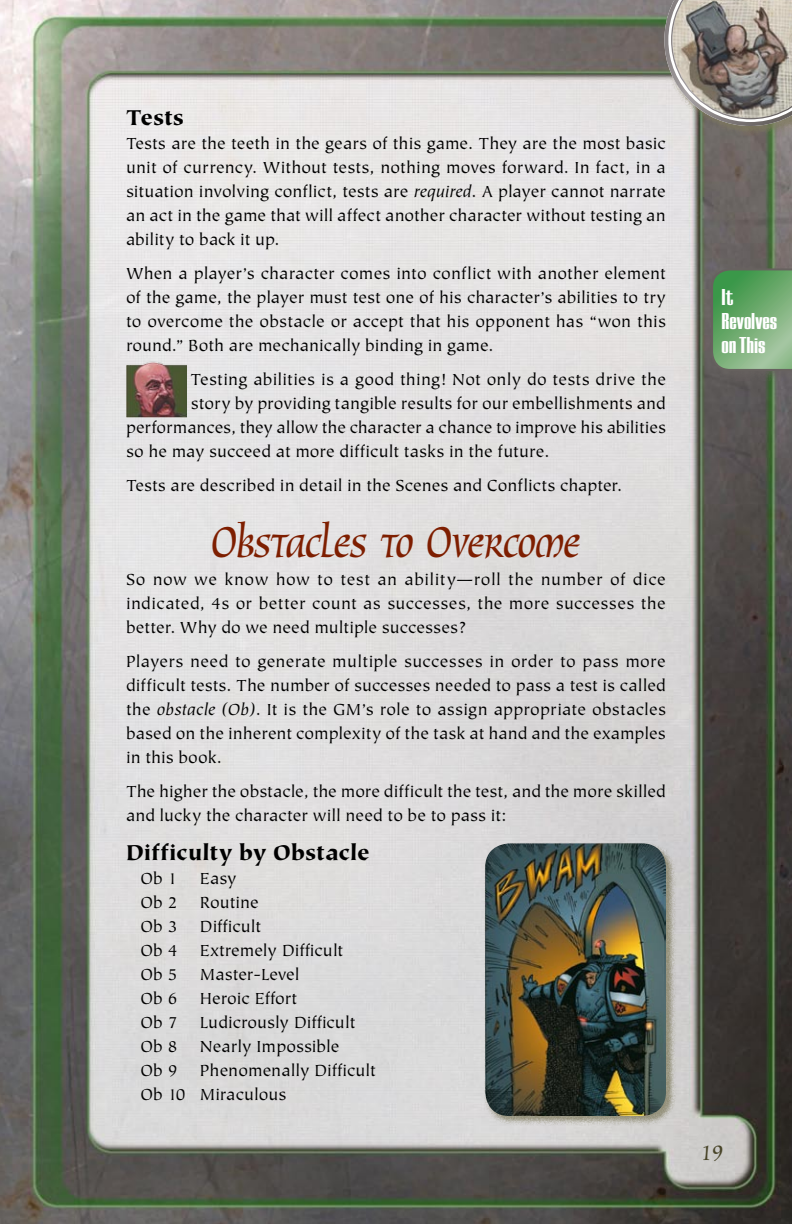
<style>
.page{position:relative;width:792px;height:1224px;background:#fff}
.page>*{position:absolute;margin:0;border:0;box-sizing:border-box;transform-origin:0 0}
.t1{font:50px "Oxford";letter-spacing:-.03em;color:#7e1e00}
.t2{font:900 24px "Tiepolo";color:#000}
.t3{font:800 24px/24px "Europa Grotesque";color:#fff}
.t4{font:24px "Oxford";color:#484428}
.t5{font:18px/24px "Tiepolo";color:#000;text-align:justify}
.s1{font-style:italic}
</style>
<div class="page">
<img style="left:0;top:0;width:792px;height:1224px">
<div style="left:708px;top:265px;width:84px;height:118px;background:#67625f"></div>
<svg style="left:711px;top:268px;width:81px;height:101px;background:#6fa770"></svg>
<div style="left:663px;top:0;width:129px;height:136px;background:#7e7a5c;opacity:.75"></div>
<svg style="left:664px;top:0;width:128px;height:126px;background:#9a938d"></svg>
<img style="left:126px;top:358px;width:60px;height:59px">
<div style="left:484px;top:842px;width:192px;height:284px;background:#7e7a5c;opacity:.75"></div>
<img style="left:485px;top:843px;width:181px;height:273px;border-radius:24px">
<h2 class="t2" style="left:126px;top:104px;width:59px">Tests</h2>
<p class="t5" style="left:126px;top:132px;width:541px">Tests are the teeth in the gears of this game. They are the most basic unit of currency. Without tests, nothing moves forward. In fact, in a situation involving conflict, tests are <span class="s1">required</span>. A player cannot narrate an act in the game that will affect another character without testing an ability to back it up.</p>
<p class="t5" style="left:126px;top:262px;width:542px">When a player’s character comes into conflict with another element of the game, the player must test one of his character’s abilities to try to overcome the obstacle or accept that his opponent has “won this round.” Both are mechanically binding in game.</p>
<p class="t5" style="left:191px;top:368px;width:477px">Testing abilities is a good thing! Not only do tests drive the</p>
<p class="t5" style="left:191px;top:392px;width:477px">story by providing tangible results for our embellishments and</p>
<p class="t5" style="left:126px;top:416px;width:542px">performances, they allow the character a chance to improve his abilities</p>
<p class="t5" style="left:126px;top:440px;width:425px">so he may succeed at more difficult tasks in the future.</p>
<p class="t5" style="left:126px;top:474px;width:498px">Tests are described in detail in the Scenes and Conflicts chapter.</p>
<h1 class="t1" style="left:211px;top:516px;width:371px">Obstacles to Overcome</h1>
<p class="t5" style="left:126px;top:568px;width:541px">So now we know how to test an ability—roll the number of dice indicated, 4s or better count as successes, the more successes the better. Why do we need multiple successes?</p>
<p class="t5" style="left:126px;top:650px;width:542px">Players need to generate multiple successes in order to pass more difficult tests. The number of successes needed to pass a test is called the <span class="s1">obstacle (Ob)</span>. It is the GM’s role to assign appropriate obstacles based on the inherent complexity of the task at hand and the examples in this book.</p>
<p class="t5" style="left:126px;top:780px;width:541px">The higher the obstacle, the more difficult the test, and the more skilled and lucky the character will need to be to pass it:</p>
<h2 class="t2" style="left:126px;top:839px;width:245px">Difficulty by Obstacle</h2>
<p class="t5" style="left:140px;top:867px;width:39px">Ob 1</p>
<p class="t5" style="left:200px;top:867px;width:38px">Easy</p>
<p class="t5" style="left:140px;top:891px;width:39px">Ob 2</p>
<p class="t5" style="left:200px;top:891px;width:60px">Routine</p>
<p class="t5" style="left:140px;top:915px;width:39px">Ob 3</p>
<p class="t5" style="left:200px;top:915px;width:63px">Difficult</p>
<p class="t5" style="left:140px;top:939px;width:39px">Ob 4</p>
<p class="t5" style="left:200px;top:939px;width:145px">Extremely Difficult</p>
<p class="t5" style="left:140px;top:963px;width:39px">Ob 5</p>
<p class="t5" style="left:200px;top:963px;width:101px">Master-Level</p>
<p class="t5" style="left:140px;top:987px;width:39px">Ob 6</p>
<p class="t5" style="left:200px;top:987px;width:99px">Heroic Effort</p>
<p class="t5" style="left:140px;top:1011px;width:39px">Ob 7</p>
<p class="t5" style="left:200px;top:1011px;width:157px">Ludicrously Difficult</p>
<p class="t5" style="left:140px;top:1035px;width:39px">Ob 8</p>
<p class="t5" style="left:200px;top:1035px;width:141px">Nearly Impossible</p>
<p class="t5" style="left:140px;top:1059px;width:39px">Ob 9</p>
<p class="t5" style="left:140px;top:1059px;width:237px;text-indent:60px">Phenomenally Difficult<br>Ob 10 Miraculous</p>
<h2 class="t3" style="left:722px;top:284px;width:57px">It<br>Revolves on This</h2>
<h2 class="t4" style="left:701px;top:1140px;width:22px">19</h2>
</div>
